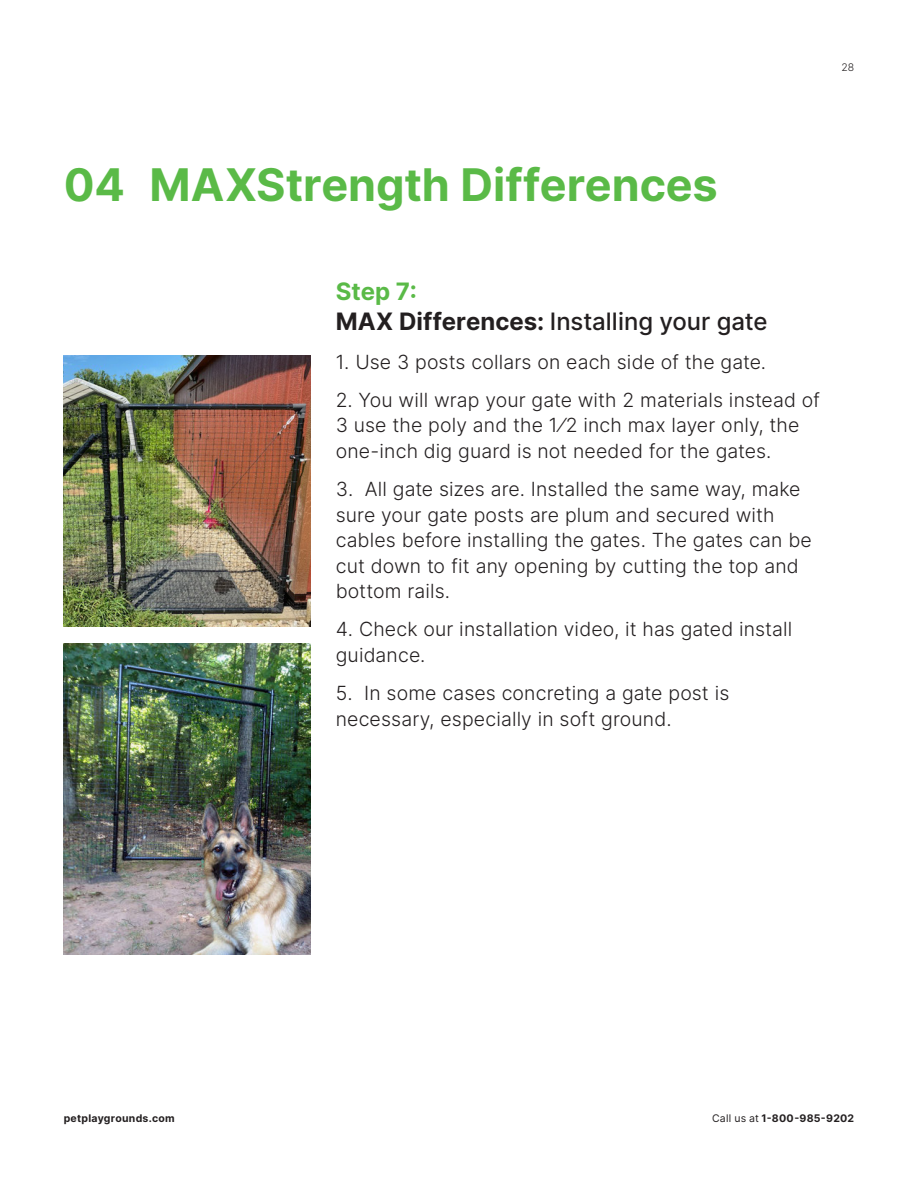
<style>
.page{position:relative;width:918px;height:1188px;background:#fff}
.page>*{position:absolute;margin:0;border:0;box-sizing:border-box;transform-origin:0 0}
.t1{font:700 45px "Inter";color:#5aba47}
.t2{font:500 24px/30px "Inter";color:#231f20}
.t3{font:300 19.5px/25.5px "Inter";letter-spacing:.005em;color:#231f20}
.t4{font:700 10.5px "Inter";letter-spacing:.025em;color:#231f20}
.t5{font:300 10.5px "Inter";color:#231f20}
.s1{font-weight:700;color:#5aba47}
.s2{font-weight:700}
.s3{font-weight:400}
</style>
<div class="page">
<img style="left:64px;top:643px;width:246px;height:311px">
<img style="left:64px;top:355px;width:246px;height:272px">
<p class="t5" style="left:841px;top:61px;width:14px">28</p>
<h1 class="t1" style="left:64px;top:158px;width:656px">04 MAXStrength Differences</h1>
<p class="t2" style="left:336px;top:277px;width:433px"><span class="s1">Step 7:<br></span><span class="s2">MAX Differences:</span> Installing your gate</p>
<p class="t3" style="left:336px;top:349px;width:432px">1. Use 3 posts collars on each side of the gate.</p>
<p class="t3" style="left:336px;top:387px;width:486px">2. You will wrap your gate with 2 materials instead of<br>3 use the poly and the 1⁄2 inch max layer only, the one-inch dig guard is not needed for the gates.</p>
<p class="t3" style="left:336px;top:476px;width:478px">3. All gate sizes are. Installed the same way, make sure your gate posts are plum and secured with cables before installing the gates. The gates can be cut down to fit any opening by cutting the top and bottom rails.</p>
<p class="t3" style="left:336px;top:617px;width:458px">4. Check our installation video, it has gated install guidance.</p>
<p class="t3" style="left:336px;top:680px;width:395px">5. In some cases concreting a gate post is necessary, especially in soft ground.</p>
<p class="t4" style="left:64px;top:1112px;width:112px">petplaygrounds.com</p>
<p class="t4" style="left:712px;top:1112px;width:144px"><span class="s3">Call us at</span> 1-800-985-9202</p>
</div>
